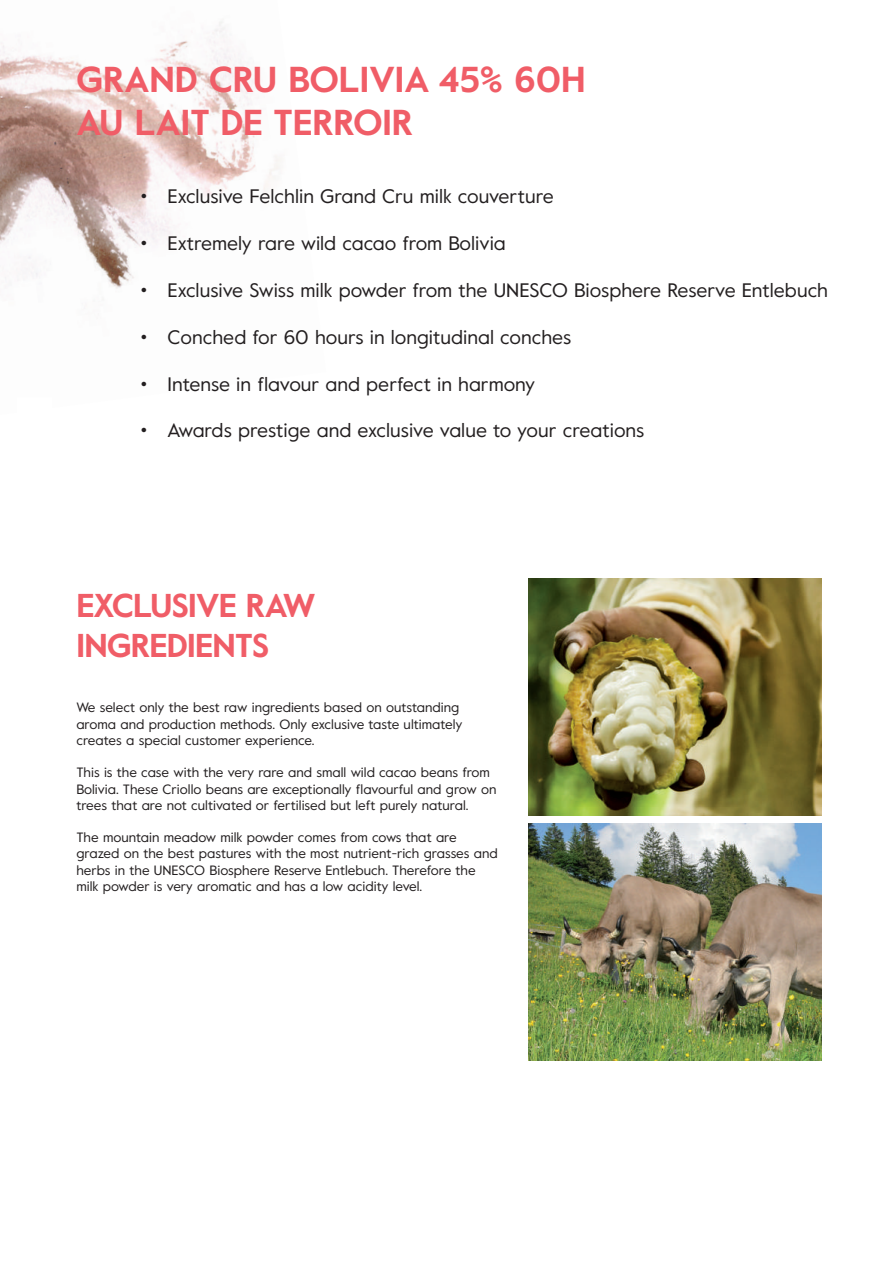
<style>
.page{position:relative;width:893px;height:1263px;background:#fff}
.page>*{position:absolute;margin:0;border:0;box-sizing:border-box;transform-origin:0 0}
.t1{font:700 36px/43.2px "Value";color:#f05d67}
.t2{font:700 33px/39.6px "Value";letter-spacing:-.02em;color:#f05d67}
.t3{font:19.5px "Value";color:#231f20}
.t4{font:13.5px/16.2px "Value";color:#231f20}
.s1{font-weight:700}
</style>
<div class="page">
<img style="left:0;top:21px;width:281px;height:268px">
<img style="left:529px;top:579px;width:293px;height:237px">
<img style="left:529px;top:823px;width:293px;height:237px">
<h1 class="t1" style="left:77px;top:58px;width:511px">GRAND CRU BOLIVIA 45% 60H<br>AU LAIT DE TERROIR</h1>
<h3 class="t3" style="left:141px;top:183px;width:415px"><span class="s1">•</span> Exclusive Felchlin Grand Cru milk couverture</h3>
<h3 class="t3" style="left:141px;top:230px;width:367px"><span class="s1">•</span> Extremely rare wild cacao from Bolivia</h3>
<h3 class="t3" style="left:141px;top:277px;width:689px"><span class="s1">•</span> Exclusive Swiss milk powder from the UNESCO Biosphere Reserve Entlebuch</h3>
<h3 class="t3" style="left:141px;top:323px;width:432px"><span class="s1">•</span> Conched for 60 hours in longitudinal conches</h3>
<h3 class="t3" style="left:141px;top:370px;width:396px"><span class="s1">•</span> Intense in flavour and perfect in harmony</h3>
<h3 class="t3" style="left:141px;top:417px;width:505px"><span class="s1">•</span> Awards prestige and exclusive value to your creations</h3>
<h2 class="t2" style="left:76px;top:586px;width:241px">EXCLUSIVE RAW<br>INGREDIENTS</h2>
<p class="t4" style="left:76px;top:699px;width:388px">We select only the best raw ingredients based on outstanding aroma and production methods. Only exclusive taste ultimately creates a special customer experience.</p>
<p class="t4" style="left:76px;top:764px;width:422px">This is the case with the very rare and small wild cacao beans from<br>Bolivia. These Criollo beans are exceptionally flavourful and grow on trees that are not cultivated or fertilised but left purely natural.</p>
<p class="t4" style="left:76px;top:829px;width:423px">The mountain meadow milk powder comes from cows that are grazed on the best pastures with the most nutrient-rich grasses and herbs in the UNESCO Biosphere Reserve Entlebuch. Therefore the milk powder is very aromatic and has a low acidity level.</p>
</div>
